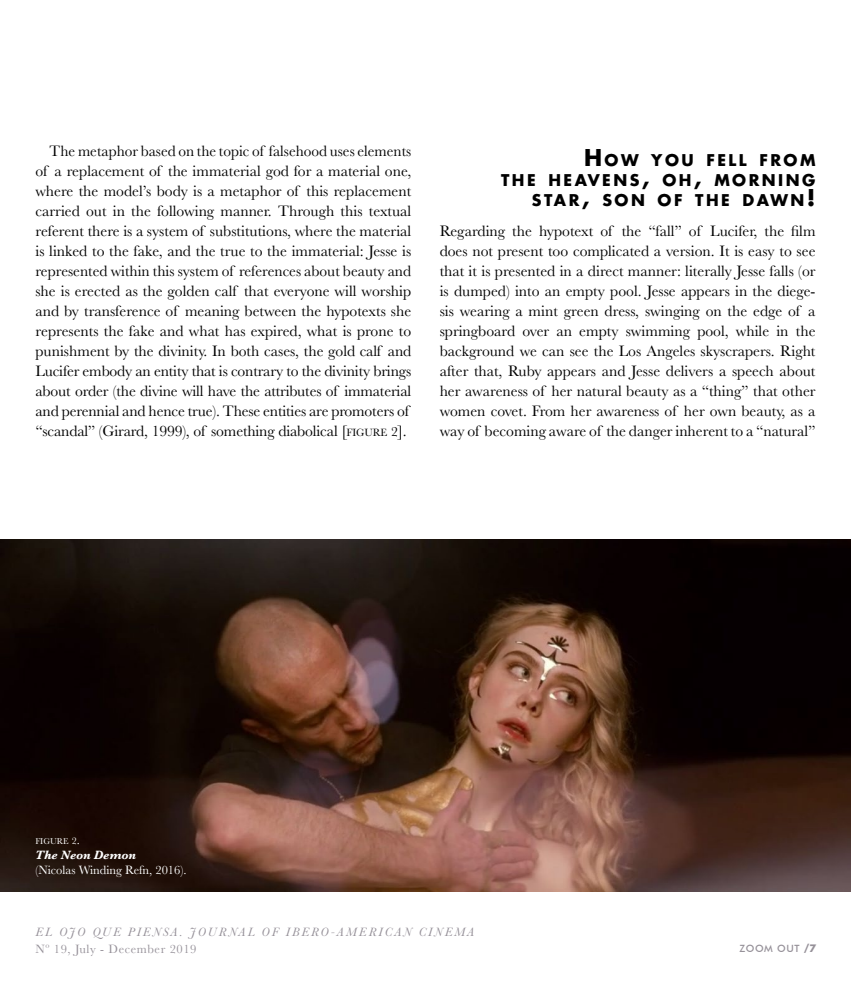
<style>
.page{position:relative;width:851px;height:993px;background:#fff}
.page>*{position:absolute;margin:0;border:0;box-sizing:border-box;transform-origin:0 0}
.t1{font:700 15.75px/20px "Futura Std";letter-spacing:.155em;color:#000;text-align:right}
.t2{font:15.62px/20px "Baskerville";color:#000;text-align:justify}
.t3{font:italic 12.5px "Baskerville";letter-spacing:.16em;color:#969199}
.t4{font:12.5px "Baskerville";color:#fff}
.t5{font:12.5px "Baskerville";letter-spacing:.05em;color:#969199}
.t6{font:italic 700 12.5px "Baskerville";color:#fff}
.t7{font:500 10px "Futura BT";letter-spacing:.06em;color:#969199}
.t8{font:8.75px "Baskerville";color:#fff}
.s1{font-size:11px}
.s2{font-size:13.75px}
.s3{font-size:22.5px}
.s4{font-size:10px}
.s5{font-size:12.5px}
.s6{font-family:"Futura Std";font-weight:700}
</style>
<div class="page">
<img style="left:0;top:539px;width:850px;height:351px">
<p class="t2" style="left:35px;top:141px;width:377px;text-align:left;text-indent:14px">The metaphor based on the topic of falsehood uses elements of a replacement of the immaterial god for a material one, where the model’s body is a metaphor of this replacement carried out in the following manner. Through this textual referent there is a system of substitutions, where the material is linked to the fake, and the true to the immaterial: Jesse is represented within this system of references about beauty and she is erected as the golden calf that everyone will worship and by transference of meaning between the hypotexts she represents the fake and what has expired, what is prone to punishment by the divinity. In both cases, the gold calf and Lucifer embody an entity that is contrary to the divinity brings about order (the divine will have the attributes of immaterial and perennial and hence true). These entities are promoters of “scandal” (Girard, 1999), of something diabolical [<span class="s1">FIGURE</span> <span class="s2">2</span>].</p>
<p class="t1" style="left:501px;top:150px;width:316px"><span class="s3">H</span> OW YOU FELL FROM<br>THE HEAVENS<span class="s3">,</span> OH<span class="s3">,</span> MORNING<br>STAR<span class="s3">,</span> SON OF THE DAWN<span class="s3">!</span></p>
<p class="t2" style="left:439px;top:221px;width:377px">Regarding the hypotext of the “fall” of Lucifer, the film does not present too complicated a version. It is easy to see that it is presented in a direct manner: literally Jesse falls (or is dumped) into an empty pool. Jesse appears in the diege&shy;sis wearing a mint green dress, swinging on the edge of a springboard over an empty swimming pool, while in the background we can see the Los Angeles skyscrapers. Right after that, Ruby appears and Jesse delivers a speech about her awareness of her natural beauty as a “thing” that other women covet. From her awareness of her own beauty, as a way of becoming aware of the danger inherent to a “natural”</p>
<p class="t8" style="left:35px;top:835px;width:46px">FIGURE <span class="s4">2</span><span class="s5">.</span></p>
<p class="t6" style="left:35px;top:845px;width:102px">The Neon Demon</p>
<p class="t4" style="left:35px;top:861px;width:153px">(Nicolas Winding Refn, 2016).</p>
<p class="t3" style="left:35px;top:923px;width:440px">EL OJO QUE PIENSA. JOURNAL OF IBERO-AMERICAN CINEMA</p>
<p class="t5" style="left:35px;top:940px;width:163px">Nº 19, July - December 2019</p>
<p class="t7" style="left:739px;top:941px;width:78px">ZOOM OUT <span class="s6">/7</span></p>
</div>
